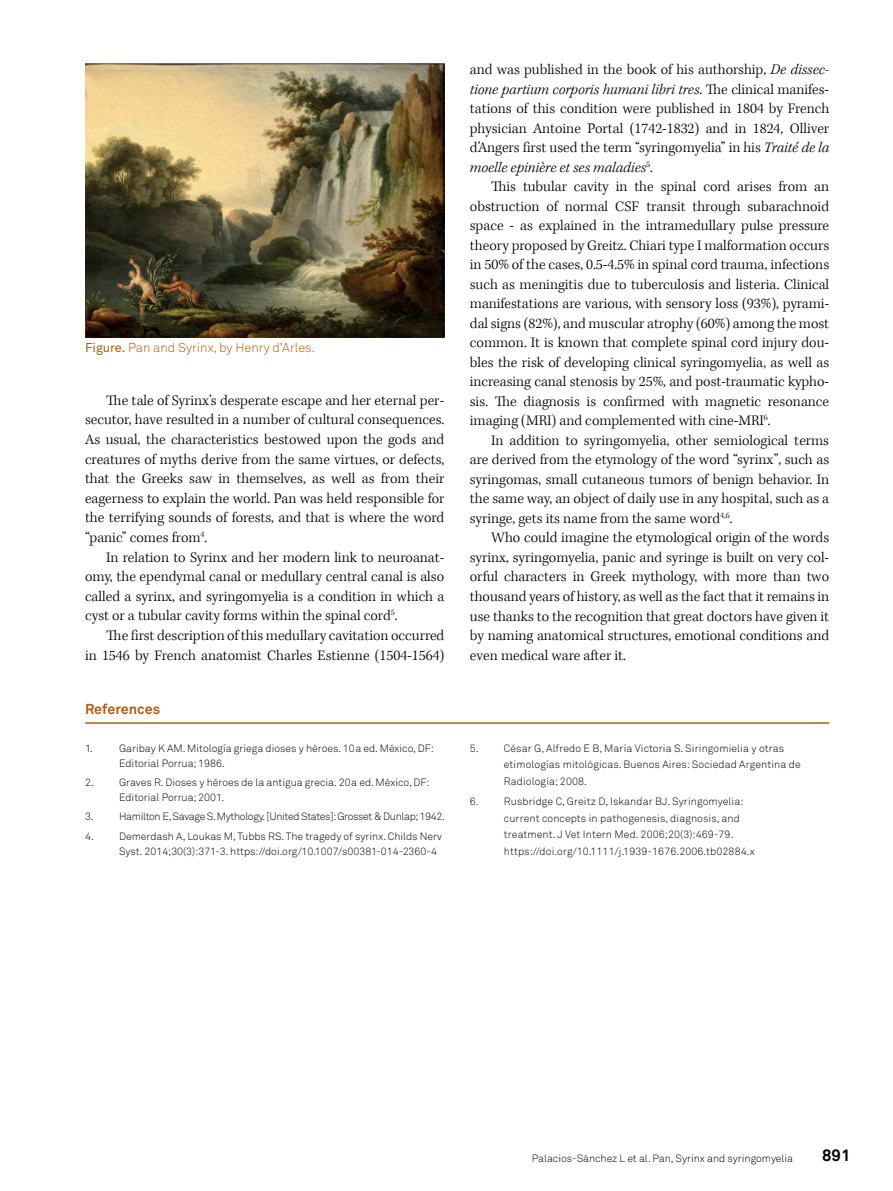
<style>
.page{position:relative;width:893px;height:1191px;background:#fff}
.page>*{position:absolute;margin:0;border:0;box-sizing:border-box;transform-origin:0 0}
.t1{font:700 16.5px "Akkurat Pro";color:#000}
.t2{font:300 15px/19.5px "Kepler Std";color:#000;text-align:justify}
.t3{font:700 14.25px "Akkurat Pro";color:#b15c12}
.t4{font:12.75px "Akkurat Light Pro";color:#b15c12}
.t5{font:10.5px/16.4px "Akkurat Light Pro";color:#000}
.t6{font:10.5px "Akkurat Light Pro";letter-spacing:-.03em;color:#000}
.s1{font-family:"Akkurat Pro"}
.s2{font-style:italic}
</style>
<div class="page">
<hr style="left:85px;top:722px;width:744px;height:2px;background:#b15c12">
<img style="left:85px;top:64px;width:359px;height:273px">
<p class="t4" style="left:85px;top:340px;width:231px"><span class="s1">Figure.</span> Pan and Syrinx, by Henry d’Arles.</p>
<p class="t2" style="left:85px;top:391px;width:361px;text-indent:21px">The tale of Syrinx’s desperate escape and her eternal per&shy;secutor, have resulted in a number of cultural consequences.<br>As usual, the characteristics bestowed upon the gods and creatures of myths derive from the same virtues, or defects, that the Greeks saw in themselves, as well as from their eagerness to explain the world. Pan was held responsible for the terrifying sounds of forests, and that is where the word “panic” comes from<sup>4</sup>.</p>
<p class="t2" style="left:85px;top:547px;width:361px;text-indent:21px">In relation to Syrinx and her modern link to neuroanat&shy;omy, the ependymal canal or medullary central canal is also called a syrinx, and syringomyelia is a condition in which a cyst or a tubular cavity forms within the spinal cord<sup>5</sup>.</p>
<p class="t2" style="left:85px;top:626px;width:361px;text-align:right">The first description of this medullary cavitation occurred<br>in 1546 by French anatomist Charles Estienne (1504-1564)</p>
<p class="t3" style="left:85px;top:700px;width:77px">References</p>
<p class="t5" style="left:85px;top:740px;width:10px">1.</p>
<p class="t5" style="left:119px;top:741px;width:316px;line-height:15px">Garibay K AM. Mitología griega dioses y héroes. 10a ed. México, DF:<br>Editorial Porrua; 1986.</p>
<p class="t5" style="left:85px;top:774px;width:10px">2.</p>
<p class="t5" style="left:119px;top:775px;width:312px;line-height:15px">Graves R. Dioses y héroes de la antigua grecia. 20a ed. México, DF:<br>Editorial Porrua; 2001.</p>
<p class="t5" style="left:85px;top:808px;width:10px">3.</p>
<p class="t6" style="left:119px;top:810px;width:327px">Hamilton E, Savage S. Mythology. [United States]: Grosset &amp; Dunlap; 1942.</p>
<p class="t5" style="left:85px;top:828px;width:10px">4.</p>
<p class="t5" style="left:119px;top:828px;width:325px;line-height:15px">Demerdash A, Loukas M, Tubbs RS. The tragedy of syrinx. Childs Nerv<br>Syst. 2014;30(3):371-3. https://doi.org/10.1007/s00381-014-2360-4</p>
<p class="t2" style="left:470px;top:60px;width:361px">and was published in the book of his authorship, <span class="s2">De dissec&shy;tione partium corporis humani libri tres</span>. The clinical manifes&shy;tations of this condition were published in 1804 by French physician Antoine Portal (1742-1832) and in 1824, Olliver d’Angers first used the term “syringomyelia” in his <span class="s2">Traité de la moelle epinière et ses maladies</span><sup>5</sup>.</p>
<p class="t2" style="left:470px;top:177px;width:361px;text-indent:21px">This tubular cavity in the spinal cord arises from an obstruction of normal CSF transit through subarachnoid space - as explained in the intramedullary pulse pressure theory proposed by Greitz. Chiari type I malformation occurs in 50% of the cases, 0.5-4.5% in spinal cord trauma, infections such as meningitis due to tuberculosis and listeria. Clinical manifestations are various, with sensory loss (93%), pyrami&shy;dal signs (82%), and muscular atrophy (60%) among the most common. It is known that complete spinal cord injury dou&shy;bles the risk of developing clinical syringomyelia, as well as increasing canal stenosis by 25%, and post-traumatic kypho&shy;sis. The diagnosis is confirmed with magnetic resonance imaging (MRI) and complemented with cine-MRI<sup>6</sup>.</p>
<p class="t2" style="left:470px;top:431px;width:361px;text-indent:21px">In addition to syringomyelia, other semiological terms are derived from the etymology of the word “syrinx”, such as syringomas, small cutaneous tumors of benign behavior. In the same way, an object of daily use in any hospital, such as a syringe, gets its name from the same word<sup>4,6</sup>.</p>
<p class="t2" style="left:470px;top:528px;width:361px;text-indent:21px">Who could imagine the etymological origin of the words syrinx, syringomyelia, panic and syringe is built on very col&shy;orful characters in Greek mythology, with more than two thousand years of history, as well as the fact that it remains in use thanks to the recognition that great doctors have given it by naming anatomical structures, emotional conditions and even medical ware after it.</p>
<p class="t5" style="left:504px;top:740px;width:298px;text-indent:-34px">5. César G, Alfredo E B, María Victoria S. Siringomielia y otras etimologías mitológicas. Buenos Aires: Sociedad Argentina de<br>Radiología; 2008.</p>
<p class="t5" style="left:504px;top:793px;width:252px;text-indent:-34px">6. Rusbridge C, Greitz D, Iskandar BJ. Syringomyelia: current concepts in pathogenesis, diagnosis, and treatment. J Vet Intern Med. 2006;20(3):469-79. https://doi.org/10.1111/j.1939-1676.2006.tb02884.x</p>
<p class="t5" style="left:532px;top:1149px;width:263px">Palacios-Sánchez L et al. Pan, Syrinx and syringomyelia</p>
<p class="t1" style="left:822px;top:1145px;width:30px">891</p>
</div>
